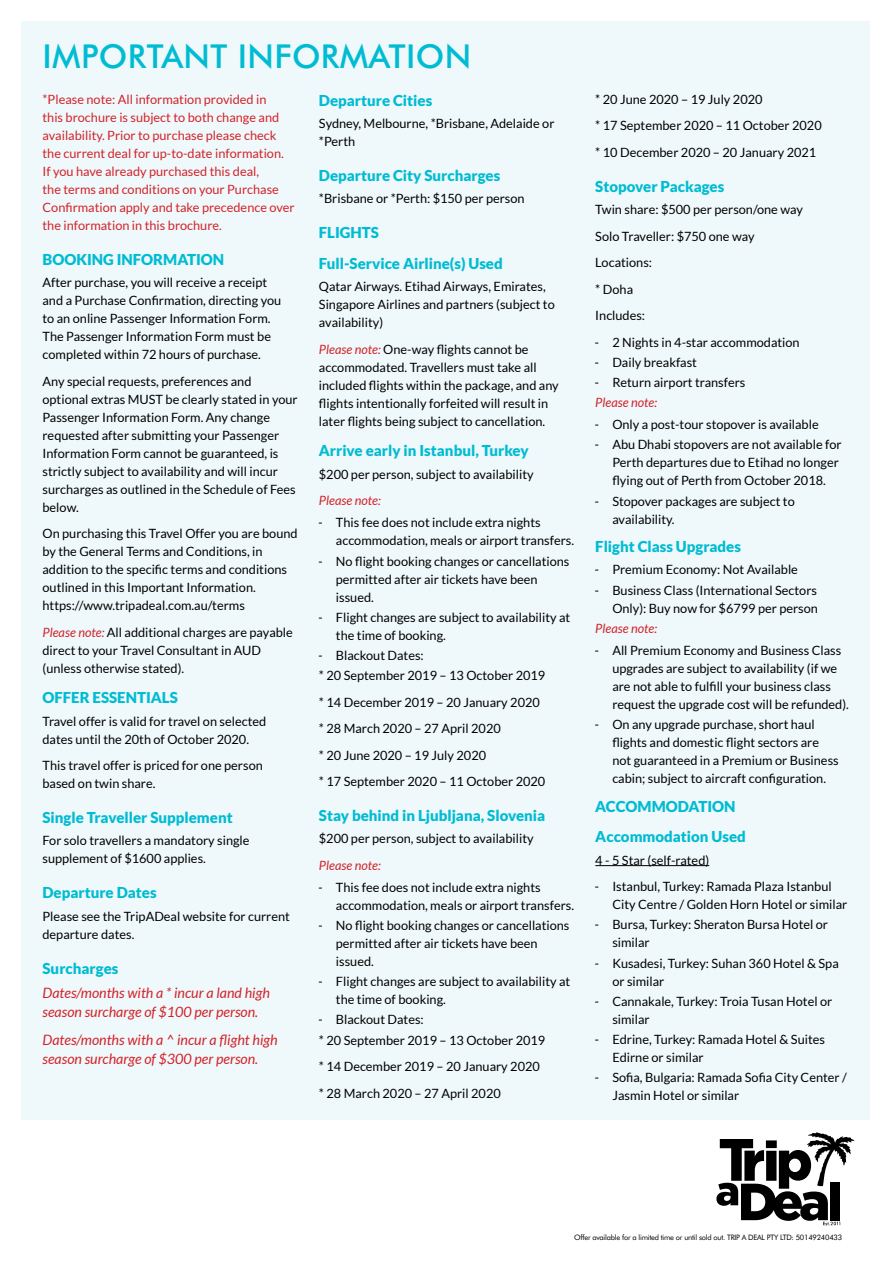
<style>
.page{position:relative;width:893px;height:1263px;background:#fff}
.page>*{position:absolute;margin:0;border:0;box-sizing:border-box;transform-origin:0 0}
.t1{font:500 33px "Futura BT";letter-spacing:.01em;color:#00bcd3}
.t2{font:900 15px/30.8px "Lato";color:#00bcd3}
.t3{font:italic 14.25px/19.5px "Lato";color:#d2232a}
.t4{font:12.75px/18px "Lato";color:#000}
.t5{font:12.75px/18px "Lato";color:#d2232a}
.t6{font:italic 12.75px "Lato";color:#d2232a}
.t7{font:7.5px "Futura BT";letter-spacing:-.03em;color:#000}
.s1{font-style:italic;color:#d2232a}
.s2{font-family:"Roboto"}
</style>
<div class="page">
<div style="left:21px;top:21px;width:849px;height:1098px;background:#eff8fa"></div>
<svg style="left:716px;top:1132px;width:138px;height:93px"></svg>
<hr style="left:595px;top:865px;width:114px;height:1px;background:#000">
<h1 class="t1" style="left:43px;top:36px;width:430px">IMPORTANT INFORMATION</h1>
<p class="t5" style="left:43px;top:90px;width:254px">*Please note: All information provided in<br>this brochure is subject to both change and availability. Prior to purchase please check the current deal for up-to-date information.<br>If you have already purchased this deal,<br>the terms and conditions on your Purchase Confirmation apply and take precedence over the information in this brochure.</p>
<p class="t2" style="left:43px;top:244px;width:183px">BOOKING INFORMATION</p>
<p class="t4" style="left:43px;top:273px;width:240px">After purchase, you will receive a receipt and a Purchase Confirmation, directing you to an online Passenger Information Form.<br>The Passenger Information Form must be completed within 72 hours of purchase.</p>
<p class="t4" style="left:43px;top:372px;width:257px">Any special requests, preferences and optional extras MUST be clearly stated in your Passenger Information Form. Any change requested after submitting your Passenger Information Form cannot be guaranteed, is strictly subject to availability and will incur surcharges as outlined in the Schedule of Fees below.</p>
<p class="t4" style="left:43px;top:524px;width:257px">On purchasing this Travel Offer you are bound by the General Terms and Conditions, in addition to the specific terms and conditions outlined in this Important Information. https://www.tripadeal.com.au/terms</p>
<p class="t4" style="left:43px;top:623px;width:252px"><span class="s1">Please note:</span> All additional charges are payable direct to your Travel Consultant in AUD (unless otherwise stated).</p>
<p class="t2" style="left:43px;top:682px;width:137px">OFFER ESSENTIALS</p>
<p class="t4" style="left:43px;top:712px;width:225px">Travel offer is valid for travel on selected dates until the 20th of October 2020.</p>
<p class="t4" style="left:43px;top:756px;width:222px">This travel offer is priced for one person based on twin share.</p>
<p class="t2" style="left:43px;top:802px;width:192px">Single Traveller Supplement</p>
<p class="t4" style="left:43px;top:832px;width:209px">For solo travellers a mandatory single supplement of $1600 applies.</p>
<p class="t2" style="left:43px;top:877px;width:116px">Departure Dates</p>
<p class="t4" style="left:43px;top:907px;width:249px">Please see the TripADeal website for current departure dates.</p>
<p class="t2" style="left:43px;top:952px;width:77px">Surcharges</p>
<p class="t3" style="left:43px;top:983px;width:229px">Dates/months with a * incur a land high season surcharge of $100 per person.</p>
<p class="t3" style="left:43px;top:1030px;width:237px">Dates/months with a ^ incur a flight high season surcharge of $300 per person.</p>
<p class="t2" style="left:319px;top:84px;width:115px">Departure Cities</p>
<p class="t4" style="left:319px;top:114px;width:237px">Sydney, Melbourne, *Brisbane, Adelaide or *Perth</p>
<p class="t2" style="left:319px;top:160px;width:183px">Departure City Surcharges</p>
<p class="t4" style="left:319px;top:189px;width:207px">*Brisbane or *Perth: $150 per person</p>
<p class="t2" style="left:319px;top:217px;width:185px">FLIGHTS<br>Full-Service Airline(s) Used</p>
<p class="t4" style="left:319px;top:277px;width:237px">Qatar Airways. Etihad Airways, Emirates,<br>Singapore Airlines and partners (subject to availability)</p>
<p class="t4" style="left:319px;top:340px;width:241px"><span class="s1">Please note:</span> One-way flights cannot be accommodated. Travellers must take all included flights within the package, and any flights intentionally forfeited will result in later flights being subject to cancellation.</p>
<p class="t2" style="left:319px;top:435px;width:211px">Arrive early in Istanbul, Turkey</p>
<p class="t4" style="left:319px;top:465px;width:216px">$200 per person, subject to availability</p>
<p class="t6" style="left:319px;top:493px;width:63px">Please note:</p>
<p class="t4" style="left:336px;top:514px;width:240px;text-indent:-17px"><span class="s2">-</span> This fee does not include extra nights accommodation, meals or airport transfers.</p>
<p class="t4" style="left:336px;top:552px;width:235px;text-indent:-17px"><span class="s2">-</span> No flight booking changes or cancellations permitted after air tickets have been issued.</p>
<p class="t4" style="left:336px;top:608px;width:236px;text-indent:-17px"><span class="s2">-</span> Flight changes are subject to availability at the time of booking.</p>
<p class="t4" style="left:319px;top:645px;width:228px;line-height:20.1px"><span class="s2">-</span> Blackout Dates:<br>* 20 September 2019 – 13 October 2019</p>
<p class="t4" style="left:319px;top:688px;width:228px;line-height:26.5px">* 14 December 2019 – 20 January 2020 * 28 March 2020 – 27 April 2020<br>* 20 June 2020 – 19 July 2020<br>* 17 September 2020 – 11 October 2020</p>
<p class="t2" style="left:319px;top:800px;width:228px">Stay behind in Ljubljana, Slovenia</p>
<p class="t4" style="left:319px;top:829px;width:216px">$200 per person, subject to availability</p>
<p class="t6" style="left:319px;top:858px;width:63px">Please note:</p>
<p class="t4" style="left:336px;top:878px;width:240px;text-indent:-17px"><span class="s2">-</span> This fee does not include extra nights accommodation, meals or airport transfers.</p>
<p class="t4" style="left:336px;top:916px;width:235px;text-indent:-17px"><span class="s2">-</span> No flight booking changes or cancellations permitted after air tickets have been issued.</p>
<p class="t4" style="left:336px;top:973px;width:236px;text-indent:-17px"><span class="s2">-</span> Flight changes are subject to availability at the time of booking.</p>
<p class="t4" style="left:319px;top:1010px;width:228px;line-height:20.1px"><span class="s2">-</span> Blackout Dates:<br>* 20 September 2019 – 13 October 2019</p>
<p class="t4" style="left:319px;top:1053px;width:222px;line-height:26.5px">* 14 December 2019 – 20 January 2020 * 28 March 2020 – 27 April 2020</p>
<p class="t4" style="left:595px;top:86px;width:228px;line-height:26.5px">* 20 June 2020 – 19 July 2020<br>* 17 September 2020 – 11 October 2020 * 10 December 2020 – 20 January 2021</p>
<p class="t2" style="left:595px;top:171px;width:131px">Stopover Packages</p>
<p class="t4" style="left:595px;top:196px;width:209px;line-height:26.5px">Twin share: $500 per person/one way<br>Solo Traveller: $750 one way<br>Locations:<br>* Doha<br>Includes:</p>
<p class="t4" style="left:595px;top:333px;width:206px"><span class="s2">-</span> 2 Nights in 4-star accommodation</p>
<p class="t4" style="left:595px;top:353px;width:103px"><span class="s2">-</span> Daily breakfast</p>
<p class="t4" style="left:595px;top:372px;width:152px;line-height:20.1px"><span class="s2">-</span> Return airport transfers<br><span class="s1">Please note:</span></p>
<p class="t4" style="left:595px;top:416px;width:225px"><span class="s2">-</span> Only a post-tour stopover is available</p>
<p class="t4" style="left:612px;top:436px;width:231px;text-indent:-17px"><span class="s2">-</span> Abu Dhabi stopovers are not available for<br>Perth departures due to Etihad no longer flying out of Perth from October 2018.</p>
<p class="t4" style="left:612px;top:492px;width:184px;text-indent:-17px"><span class="s2">-</span> Stopover packages are subject to availability.</p>
<p class="t2" style="left:595px;top:531px;width:147px">Flight Class Upgrades</p>
<p class="t4" style="left:595px;top:561px;width:204px"><span class="s2">-</span> Premium Economy: Not Available</p>
<p class="t4" style="left:595px;top:581px;width:224px;text-align:right"><span class="s2">-</span> Business Class (International Sectors<br>Only): Buy now for $6799 per person</p>
<p class="t6" style="left:595px;top:621px;width:63px">Please note:</p>
<p class="t4" style="left:612px;top:641px;width:238px;text-indent:-17px"><span class="s2">-</span> All Premium Economy and Business Class upgrades are subject to availability (if we are not able to fulfill your business class request the upgrade cost will be refunded).</p>
<p class="t4" style="left:612px;top:715px;width:228px;text-indent:-17px"><span class="s2">-</span> On any upgrade purchase, short haul flights and domestic flight sectors are not guaranteed in a Premium or Business cabin; subject to aircraft configuration.</p>
<p class="t2" style="left:595px;top:790px;width:152px">ACCOMMODATION<br>Accommodation Used</p>
<p class="t4" style="left:595px;top:851px;width:115px">4 - 5 Star (self-rated)</p>
<p class="t4" style="left:612px;top:877px;width:236px;text-indent:-17px"><span class="s2">-</span> Istanbul, Turkey: Ramada Plaza Istanbul<br>City Centre / Golden Horn Hotel or similar</p>
<p class="t4" style="left:612px;top:916px;width:217px;text-indent:-17px"><span class="s2">-</span> Bursa, Turkey: Sheraton Bursa Hotel or similar</p>
<p class="t4" style="left:612px;top:954px;width:228px;text-indent:-17px"><span class="s2">-</span> Kusadesi, Turkey: Suhan 360 Hotel &amp; Spa or similar</p>
<p class="t4" style="left:612px;top:992px;width:222px;text-indent:-17px"><span class="s2">-</span> Cannakale, Turkey: Troia Tusan Hotel or similar</p>
<p class="t4" style="left:612px;top:1030px;width:214px;text-indent:-17px"><span class="s2">-</span> Edrine, Turkey: Ramada Hotel &amp; Suites<br>Edirne or similar</p>
<p class="t4" style="left:612px;top:1068px;width:236px;text-indent:-17px"><span class="s2">-</span> Sofia, Bulgaria: Ramada Sofia City Center /<br>Jasmin Hotel or similar</p>
<p class="t7" style="left:574px;top:1232px;width:269px">Offer available for a limited time or until sold out. TRIP A DEAL PTY LTD: 50149240433</p>
</div>
